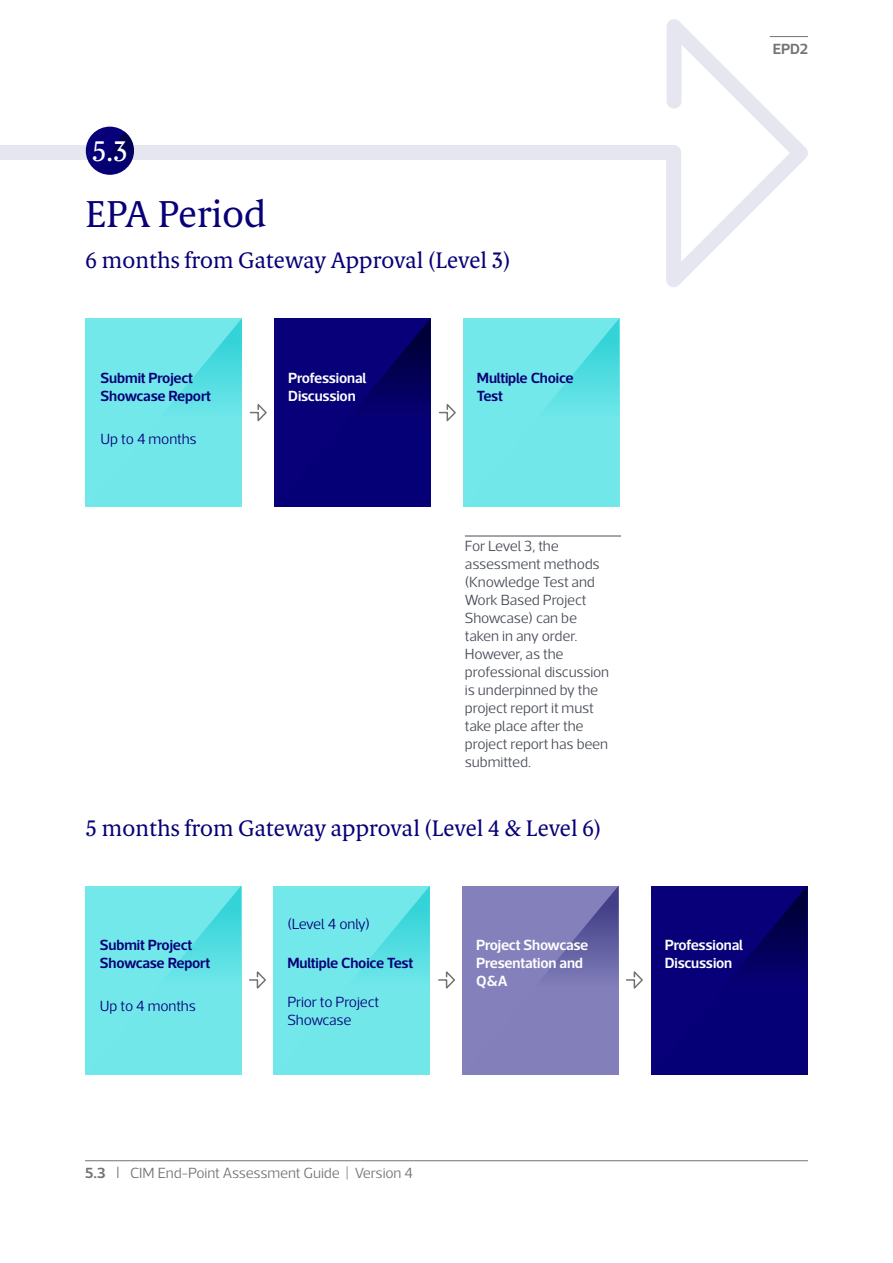
<style>
.page{position:relative;width:893px;height:1263px;background:#fff}
.page>*{position:absolute;margin:0;border:0;box-sizing:border-box;transform-origin:0 0}
.t1{font:37.5px "Berlingske Serif Tx";color:#070078}
.t2{font:28.5px "Berlingske Serif Tx";color:#fff}
.Paragraph_Style_10{font:22.5px "Berlingske Serif Tx";color:#070078}
.Paragraph_Style_8{font:300 15px/18px "Acto";letter-spacing:-.01em;color:#474c55}
.Paragraph_Style_9{font:600 15px/18px "Acto";letter-spacing:-.01em;color:#070078}
.Paragraph_Style_9-2{font:600 15px/18px "Acto";letter-spacing:-.01em;color:#fff}
.Paragraph_Style_9-3{font:300 15px/18px "Acto";letter-spacing:-.01em;color:#070078}
.Paragraph_Style_1{font:300 15px "Acto";letter-spacing:-.01em;color:#737370}
.Paragraph_Style_9-4{font:300 15px "Acto";letter-spacing:-.04em;color:#070078}
.Paragraph_Style_1-2{font:600 15px "Acto";color:#737370}
</style>
<div class="page">
<svg style="left:0;top:19px;width:808px;height:268px"></svg>
<hr style="left:85px;top:1160px;width:723px;height:1px;background:#737370">
<div style="left:86px;top:127px;width:48px;height:48px;background:#070078;border-radius:50%"></div>
<svg style="left:97px;top:132px;width:37px;height:43px"></svg>
<svg style="left:85px;top:886px;width:156px;height:188px;background:#6ee6e9"></svg>
<svg style="left:274px;top:886px;width:156px;height:188px;background:#6ee6e9"></svg>
<svg style="left:462px;top:886px;width:156px;height:188px;background:#7e7bb7"></svg>
<svg style="left:651px;top:886px;width:156px;height:188px;background:#060073"></svg>
<svg style="left:249px;top:971px;width:17px;height:18px"></svg>
<svg style="left:438px;top:971px;width:17px;height:18px"></svg>
<svg style="left:626px;top:971px;width:17px;height:18px"></svg>
<svg style="left:86px;top:318px;width:156px;height:189px;background:#6ee6e9"></svg>
<svg style="left:274px;top:318px;width:157px;height:189px;background:#060073"></svg>
<svg style="left:463px;top:318px;width:156px;height:189px;background:#6ee6e9"></svg>
<svg style="left:249px;top:404px;width:18px;height:18px"></svg>
<svg style="left:438px;top:404px;width:18px;height:18px"></svg>
<hr style="left:465px;top:536px;width:156px;height:1px;background:#474c55">
<p class="t2" style="left:91px;top:131px;width:38px">5.3</p>
<p class="t1" style="left:85px;top:188px;width:183px">EPA Period</p>
<p class="Paragraph_Style_10" style="left:85px;top:244px;width:427px">6 months from Gateway Approval (Level 3)</p>
<p class="Paragraph_Style_1-2" style="left:773px;top:40px;width:37px">EPD2</p>
<p class="Paragraph_Style_9" style="left:101px;top:368px;width:112px">Submit Project<br>Showcase Report</p>
<p class="Paragraph_Style_9-3" style="left:101px;top:430px;width:98px">Up to 4 months</p>
<p class="Paragraph_Style_9-2" style="left:288px;top:368px;width:80px">Professional<br>Discussion</p>
<p class="Paragraph_Style_9" style="left:477px;top:368px;width:98px">Multiple Choice<br>Test</p>
<p class="Paragraph_Style_8" style="left:465px;top:537px;width:146px">For Level 3, the assessment methods (Knowledge Test and<br>Work Based Project<br>Showcase) can be taken in any order.<br>However, as the professional discussion is underpinned by the project report it must take place after the project report has been submitted.</p>
<p class="Paragraph_Style_10" style="left:85px;top:812px;width:518px">5 months from Gateway approval (Level 4 &amp; Level 6)</p>
<p class="Paragraph_Style_9" style="left:100px;top:935px;width:94px">Submit Project</p>
<p class="Paragraph_Style_9" style="left:100px;top:953px;width:112px">Showcase Report</p>
<p class="Paragraph_Style_9-3" style="left:100px;top:997px;width:98px">Up to 4 months</p>
<p class="Paragraph_Style_9-4" style="left:287px;top:915px;width:84px">(Level 4 only)</p>
<p class="Paragraph_Style_9" style="left:287px;top:953px;width:127px">Multiple Choice Test</p>
<p class="Paragraph_Style_9-3" style="left:287px;top:993px;width:93px">Prior to Project<br>Showcase</p>
<p class="Paragraph_Style_9-2" style="left:476px;top:935px;width:114px">Project Showcase<br>Presentation and<br>Q&amp;A</p>
<p class="Paragraph_Style_9-2" style="left:665px;top:935px;width:80px">Professional<br>Discussion</p>
<p class="Paragraph_Style_1-2" style="left:85px;top:1164px;width:22px">5.3</p>
<p class="Paragraph_Style_1" style="left:130px;top:1164px;width:285px">CIM End-Point Assessment Guide | Version 4</p>
</div>
